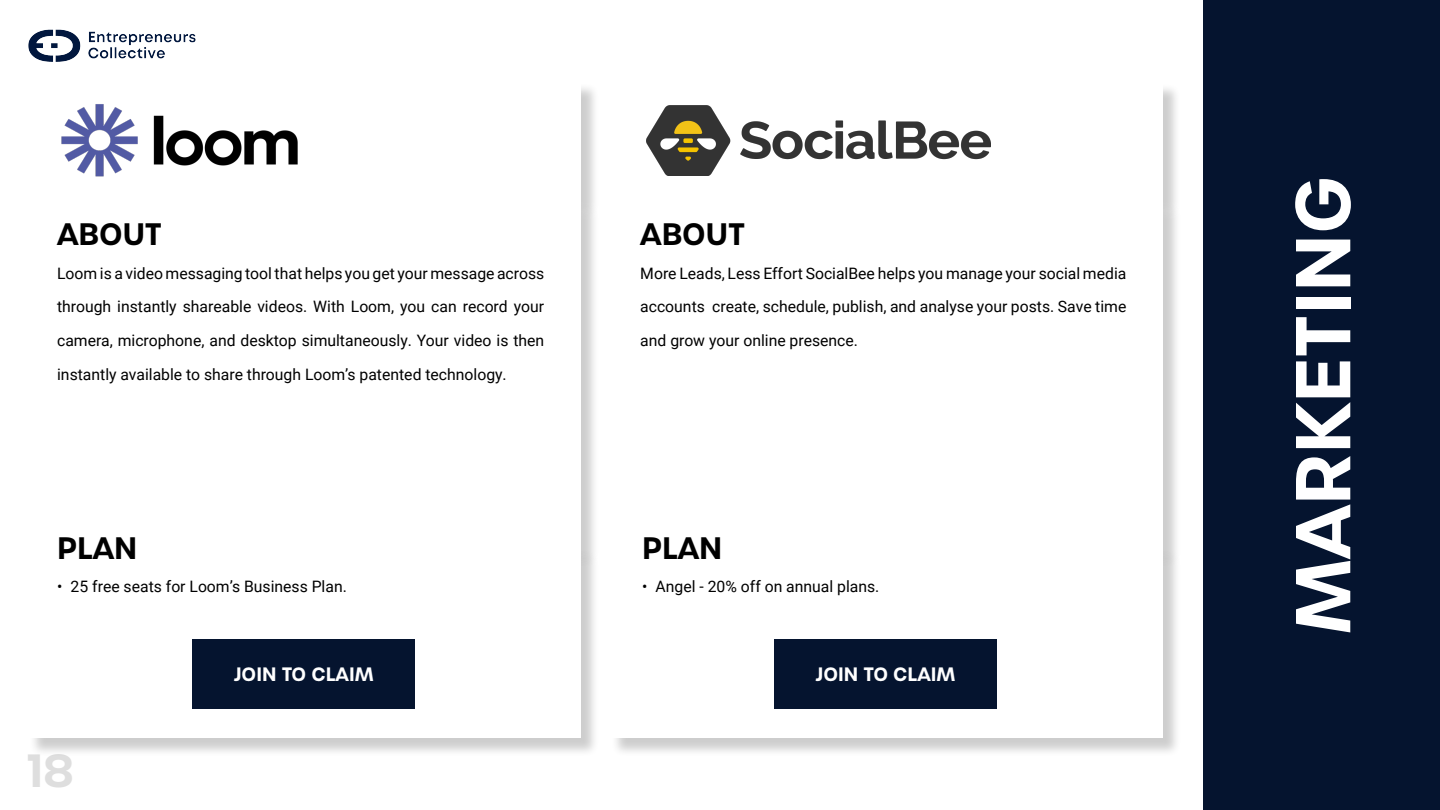
<style>
.page{position:relative;width:1440px;height:810px;background:#fff}
.page>*{position:absolute;margin:0;border:0;box-sizing:border-box;transform-origin:0 0}
.t1{font:600 75px "Urbane";color:#fff}
.t2{font:600 45px "Urbane";color:#dedede}
.t3{font:600 30px "Urbane";color:#000}
.Section_Title{font:600 18.75px "Urbane";color:#fff}
.t4{font:15.75px/33.8px "Roboto";color:#000;text-align:justify}
</style>
<div class="page">
<div style="left:1204px;top:0;width:236px;height:810px;background:#05142f"></div>
<img style="left:28px;top:29px;width:168px;height:33px">
<div style="left:612px;top:83px;width:569px;height:136px;background:#000;opacity:.2"></div>
<div style="left:610px;top:81px;width:552px;height:119px;background:#fff"></div>
<div style="left:612px;top:202px;width:570px;height:365px;background:#000;opacity:.2"></div>
<div style="left:610px;top:200px;width:552px;height:348px;background:#fff"></div>
<div style="left:611px;top:550px;width:571px;height:207px;background:#000;opacity:.2"></div>
<div style="left:609px;top:548px;width:553px;height:190px;background:#fff"></div>
<div style="left:29px;top:83px;width:570px;height:136px;background:#000;opacity:.2"></div>
<div style="left:27px;top:81px;width:553px;height:119px;background:#fff"></div>
<div style="left:29px;top:202px;width:571px;height:365px;background:#000;opacity:.2"></div>
<div style="left:27px;top:200px;width:553px;height:348px;background:#fff"></div>
<div style="left:29px;top:550px;width:571px;height:207px;background:#000;opacity:.2"></div>
<div style="left:27px;top:548px;width:553px;height:190px;background:#fff"></div>
<img style="left:61px;top:104px;width:237px;height:73px">
<img style="left:646px;top:106px;width:344px;height:69px">
<div style="left:192px;top:639px;width:223px;height:70px;background:#05142f"></div>
<div style="left:774px;top:639px;width:223px;height:70px;background:#05142f"></div>
<p class="t3" style="left:57px;top:214px;width:106px">ABOUT</p>
<p class="t4" style="left:57px;top:256px;width:489px">Loom is a video messaging tool that helps you get your message across through instantly shareable videos. With Loom, you can record your camera, microphone, and desktop simultaneously. Your video is then instantly available to share through Loom’s patented technology.</p>
<p class="t3" style="left:57px;top:527px;width:82px">PLAN</p>
<p class="t4" style="left:57px;top:569px;width:291px">• 25 free seats for Loom’s Business Plan.</p>
<p class="t3" style="left:640px;top:214px;width:106px">ABOUT</p>
<p class="t4" style="left:640px;top:256px;width:488px">More Leads, Less Effort SocialBee helps you manage your social media accounts create, schedule, publish, and analyse your posts. Save time and grow your online presence.</p>
<p class="t3" style="left:642px;top:527px;width:82px">PLAN</p>
<p class="t4" style="left:642px;top:569px;width:239px">• Angel - 20% off on annual plans.</p>
<p class="t2" style="left:27px;top:740px;width:49px">18</p>
<p class="Section_Title" style="left:234px;top:662px;width:141px">JOIN TO CLAIM</p>
<p class="Section_Title" style="left:816px;top:662px;width:141px">JOIN TO CLAIM</p>
<p class="t1" style="left:1272px;top:635px;width:461px;rotate:-90deg">MARKETING</p>
</div>
